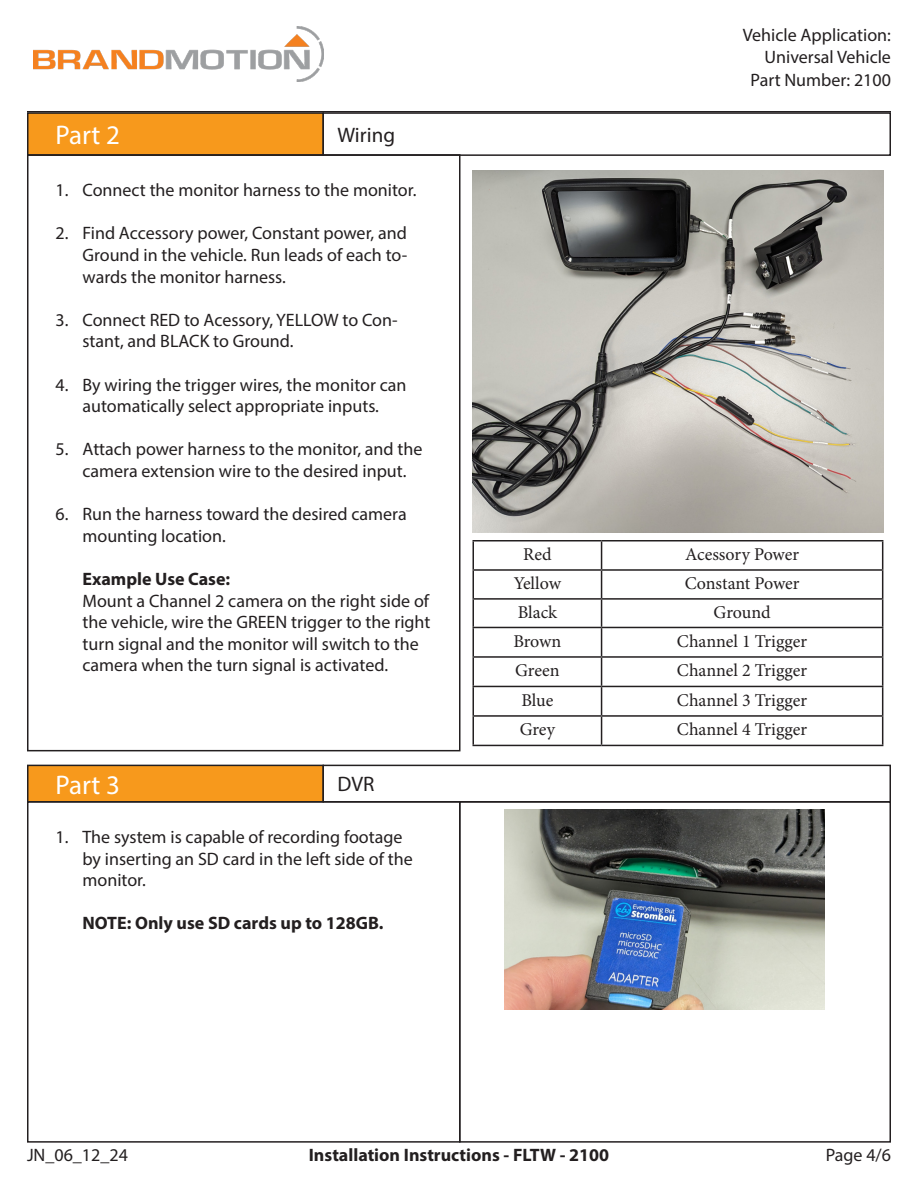
<style>
.page{position:relative;width:918px;height:1188px;background:#fff}
.page>*{position:absolute;margin:0;border:0;box-sizing:border-box;transform-origin:0 0}
.t1{font:27px "Myriad Pro";color:#fff}
.t2{font:21px "Myriad Pro";color:#231f20}
.t3{font:18px/21.6px "Myriad Pro";color:#231f20}
.t4{font:18px "Minion Pro";letter-spacing:-.005em;color:#231f20}
.t5{font:700 18px "Myriad Pro";color:#231f20}
.s1{font-weight:700}
</style>
<div class="page">
<img style="left:33px;top:27px;width:290px;height:54px">
<hr style="left:27px;top:111px;width:864px;height:1px;background:#231f20">
<div style="left:28px;top:113px;width:295px;height:42px;background:#f7991c"></div>
<div style="left:27px;top:112px;width:297px;height:44px;border:2px solid #231f20"></div>
<div style="left:322px;top:112px;width:569px;height:44px;border:2px solid #231f20"></div>
<div style="left:27px;top:154px;width:433px;height:597px;border:2px solid #231f20"></div>
<img style="left:472px;top:171px;width:411px;height:361px">
<hr style="left:472px;top:540px;width:130px;height:2px;background:#231f20">
<hr style="left:472px;top:542px;width:2px;height:27px;background:#231f20">
<hr style="left:602px;top:540px;width:281px;height:2px;background:#231f20">
<hr style="left:472px;top:569px;width:130px;height:2px;background:#231f20">
<hr style="left:472px;top:571px;width:2px;height:27px;background:#231f20">
<hr style="left:602px;top:569px;width:281px;height:2px;background:#231f20">
<hr style="left:472px;top:598px;width:130px;height:2px;background:#231f20">
<hr style="left:472px;top:600px;width:2px;height:27px;background:#231f20">
<hr style="left:602px;top:598px;width:281px;height:2px;background:#231f20">
<hr style="left:472px;top:627px;width:130px;height:1px;background:#231f20">
<hr style="left:472px;top:628px;width:2px;height:28px;background:#231f20">
<hr style="left:602px;top:627px;width:281px;height:1px;background:#231f20">
<hr style="left:472px;top:656px;width:130px;height:2px;background:#231f20">
<hr style="left:472px;top:658px;width:2px;height:28px;background:#231f20">
<hr style="left:602px;top:656px;width:281px;height:2px;background:#231f20">
<hr style="left:472px;top:686px;width:130px;height:1px;background:#231f20">
<hr style="left:472px;top:687px;width:2px;height:28px;background:#231f20">
<hr style="left:602px;top:686px;width:281px;height:1px;background:#231f20">
<hr style="left:472px;top:715px;width:130px;height:2px;background:#231f20">
<hr style="left:472px;top:717px;width:2px;height:28px;background:#231f20">
<hr style="left:602px;top:715px;width:281px;height:2px;background:#231f20">
<svg style="left:601px;top:542px;width:1px;height:203px"></svg>
<svg style="left:882px;top:542px;width:1px;height:203px"></svg>
<hr style="left:472px;top:745px;width:130px;height:1px;background:#231f20">
<hr style="left:602px;top:745px;width:281px;height:1px;background:#231f20">
<div style="left:28px;top:765px;width:295px;height:37px;background:#f7991c"></div>
<div style="left:27px;top:765px;width:297px;height:38px;border:2px solid #231f20"></div>
<div style="left:459px;top:801px;width:432px;height:342px;border:2px solid #231f20"></div>
<div style="left:322px;top:765px;width:569px;height:38px;border:2px solid #231f20"></div>
<div style="left:27px;top:801px;width:433px;height:342px;border:2px solid #231f20"></div>
<img style="left:505px;top:810px;width:319px;height:199px">
<p class="t1" style="left:56px;top:119px;width:66px">Part 2</p>
<p class="t2" style="left:338px;top:122px;width:59px">Wiring</p>
<p class="t3" style="left:56px;top:179px;width:363px">1. Connect the monitor harness to the monitor.</p>
<p class="t3" style="left:82px;top:222px;width:326px;text-align:justify;text-indent:-27px">2. Find Accessory power, Constant power, and Ground in the vehicle. Run leads of each to&shy;wards the monitor harness.</p>
<p class="t3" style="left:82px;top:309px;width:317px;text-indent:-27px">3. Connect RED to Acessory, YELLOW to Con&shy;stant, and BLACK to Ground.</p>
<p class="t3" style="left:56px;top:373px;width:353px;text-align:center">4. By wiring the trigger wires, the monitor can automatically select appropriate inputs.</p>
<p class="t3" style="left:82px;top:438px;width:342px;text-indent:-27px">5. Attach power harness to the monitor, and the camera extension wire to the desired input.</p>
<p class="t3" style="left:82px;top:503px;width:326px;text-indent:-27px">6. Run the harness toward the desired camera mounting location.</p>
<p class="t3" style="left:82px;top:568px;width:350px"><span class="s1">Example Use Case:<br></span>Mount a Channel 2 camera on the right side of the vehicle, wire the GREEN trigger to the right turn signal and the monitor will switch to the camera when the turn signal is activated.</p>
<p class="t1" style="left:56px;top:768px;width:66px">Part 3</p>
<p class="t2" style="left:338px;top:771px;width:39px">DVR</p>
<p class="t3" style="left:82px;top:826px;width:332px;text-indent:-27px">1. The system is capable of recording footage by inserting an SD card in the left side of the monitor.</p>
<p class="t5" style="left:82px;top:912px;width:302px">NOTE: Only use SD cards up to 128GB.</p>
<p class="t3" style="left:743px;top:23px;width:150px;line-height:22.5px;text-align:right">Vehicle Application:<br>Universal Vehicle<br>Part Number: 2100</p>
<p class="t4" style="left:523px;top:542px;width:30px">Red</p>
<p class="t4" style="left:685px;top:542px;width:115px">Acessory Power</p>
<p class="t4" style="left:514px;top:571px;width:49px">Yellow</p>
<p class="t4" style="left:685px;top:571px;width:116px">Constant Power</p>
<p class="t4" style="left:518px;top:600px;width:41px">Black</p>
<p class="t4" style="left:714px;top:600px;width:58px">Ground</p>
<p class="t4" style="left:513px;top:629px;width:50px">Brown</p>
<p class="t4" style="left:677px;top:629px;width:132px">Channel 1 Trigger</p>
<p class="t4" style="left:515px;top:658px;width:46px">Green</p>
<p class="t4" style="left:677px;top:658px;width:132px">Channel 2 Trigger</p>
<p class="t4" style="left:521px;top:688px;width:34px">Blue</p>
<p class="t4" style="left:677px;top:688px;width:132px">Channel 3 Trigger</p>
<p class="t4" style="left:520px;top:717px;width:37px">Grey</p>
<p class="t4" style="left:677px;top:717px;width:132px">Channel 4 Trigger</p>
<p class="t3" style="left:27px;top:1144px;width:102px">JN_06_12_24</p>
<p class="t5" style="left:309px;top:1143px;width:302px">Installation Instructions - FLTW - 2100</p>
<p class="t3" style="left:826px;top:1144px;width:67px">Page 4/6</p>
</div>
